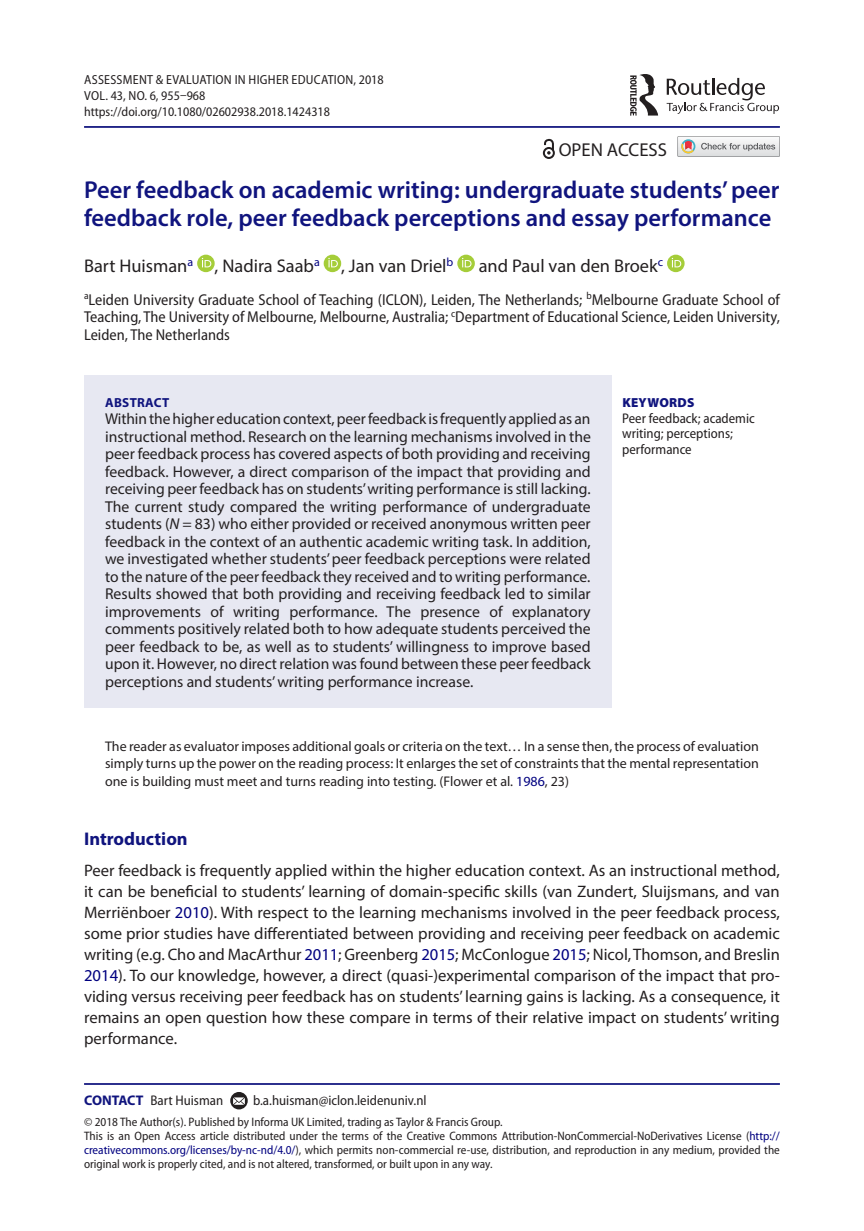
<style>
.page{position:relative;width:864px;height:1231px;background:#fff}
.page>*{position:absolute;margin:0;border:0;box-sizing:border-box;transform-origin:0 0}
.t1{font:600 24.5px/28px "Myriad Pro";color:#10147e}
.t2{font:18.72px "Myriad Pro";color:#231f20}
.t3{font:18.38px "Myriad Pro";color:#231f20}
.t4{font:700 18.38px "Myriad Pro";color:#10147e}
.t5{font:16.62px/21px "Myriad Pro";color:#231f20;text-align:justify}
.t6{font:15.75px/17.5px "Myriad Pro";color:#231f20;text-align:justify}
.t7{font:semi-condensed 15.75px/17.5px "Myriad Pro";color:#231f20;text-align:justify}
.t8{font:14px/17.5px "Myriad Pro";color:#231f20;text-align:justify}
.t9{font:semi-condensed 14px/15.8px "Myriad Pro";color:#231f20}
.t10{font:semi-condensed 13.12px/15.8px "Myriad Pro";color:#231f20}
.t11{font:700 13.12px "Myriad Pro";letter-spacing:.02em;color:#10147e}
.t12{font:900 13.12px "Myriad Pro";letter-spacing:.02em;color:#10147e}
.t13{font:semi-condensed 12.25px/14px "Myriad Pro";color:#231f20}
.s1{font-style:italic}
.s2{color:#000080}
.s3{font-weight:700;font-stretch:normal;color:#10147e}
</style>
<div class="page">
<hr style="left:84px;top:126px;width:695px;height:2px;background:#10147e">
<div style="left:84px;top:375px;width:527px;height:333px;background:#e7e8f2"></div>
<svg style="left:197px;top:254px;width:17px;height:18px"></svg>
<svg style="left:202px;top:258px;width:9px;height:9px"></svg>
<svg style="left:323px;top:254px;width:18px;height:18px"></svg>
<svg style="left:328px;top:258px;width:10px;height:9px"></svg>
<svg style="left:457px;top:254px;width:17px;height:18px"></svg>
<svg style="left:462px;top:258px;width:9px;height:9px"></svg>
<svg style="left:666px;top:254px;width:18px;height:18px"></svg>
<svg style="left:671px;top:258px;width:10px;height:9px"></svg>
<hr style="left:84px;top:1082px;width:695px;height:2px;background:#10147e">
<svg style="left:230px;top:1091px;width:18px;height:18px"></svg>
<svg style="left:233px;top:1097px;width:12px;height:7px"></svg>
<svg style="left:666px;top:78px;width:112px;height:36px"></svg>
<svg style="left:630px;top:74px;width:28px;height:42px"></svg>
<svg style="left:542px;top:139px;width:12px;height:20px"></svg>
<svg style="left:677px;top:136px;width:102px;height:20px"></svg>
<p class="t10" style="left:84px;top:72px;width:301px">Assessment &amp; Evaluation in Higher Education, 2018<br>VOL. 43, NO. 6, 955–968 https://doi.org/10.1080/02602938.2018.1424318</p>
<p class="t2" style="left:558px;top:138px;width:110px">OPEN ACCESS</p>
<h1 class="t1" style="left:84px;top:175px;width:696px">Peer feedback on academic writing: undergraduate students’ peer feedback role, peer feedback perceptions and essay performance</h1>
<p class="t3" style="left:84px;top:254px;width:370px">Bart Huisman<sup>a</sup> , Nadira Saab<sup>a</sup> , Jan van Driel<sup>b</sup></p>
<p class="t3" style="left:478px;top:254px;width:186px">and Paul van den Broek<sup>c</sup></p>
<p class="t7" style="left:84px;top:291px;width:306px"><sup>a</sup>Leiden University Graduate School of Teaching (ICLON</p>
<p class="t7" style="left:84px;top:291px;width:697px;text-indent:335px">), Leiden, The Netherlands; <sup>b</sup>Melbourne Graduate School of Teaching, The University of Melbourne, Melbourne, Australia; <sup>c</sup>Department of Educational Science, Leiden University, Leiden, The Netherlands</p>
<p class="t11" style="left:105px;top:393px;width:66px">ABSTRACT</p>
<p class="t6" style="left:105px;top:410px;width:487px">Within the higher education context, peer feedback is frequently applied as an instructional method. Research on the learning mechanisms involved in the peer feedback process has covered aspects of both providing and receiving feedback. However, a direct comparison of the impact that providing and receiving peer feedback has on students’ writing performance is still lacking.<br>The current study compared the writing performance of undergraduate students (<span class="s1">N</span> = 83) who either provided or received anonymous written peer feedback in the context of an authentic academic writing task. In addition, we investigated whether students’ peer feedback perceptions were related to the nature of the peer feedback they received and to writing performance.<br>Results showed that both providing and receiving feedback led to similar improvements of writing performance. The presence of explanatory comments positively related both to how adequate students perceived the peer feedback to be, as well as to students’ willingness to improve based upon it. However, no direct relation was found between these peer feedback perceptions and students’ writing performance increase.</p>
<p class="t12" style="left:622px;top:395px;width:74px">KEYWORDS</p>
<p class="t9" style="left:622px;top:410px;width:134px">Peer feedback; academic writing; perceptions; performance</p>
<p class="t8" style="left:105px;top:737px;width:655px">The reader as evaluator imposes additional goals or criteria on the text… In a sense then, the process of evaluation simply turns up the power on the reading process: It enlarges the set of constraints that the mental representation one is building must meet and turns reading into testing. (Flower et al. <span class="s2">1986</span>, 23)</p>
<p class="t4" style="left:84px;top:826px;width:105px">Introduction</p>
<p class="t5" style="left:84px;top:859px;width:697px">Peer feedback is frequently applied within the higher education context. As an instructional method, it can be beneficial to students’ learning of domain-specific skills (van Zundert, Sluijsmans, and van Merriënboer <span class="s2">2010</span>). With respect to the learning mechanisms involved in the peer feedback process, some prior studies have differentiated between providing and receiving peer feedback on academic writing (e.g. Cho and MacArthur <span class="s2">2011</span>; Greenberg <span class="s2">2015</span>; McConlogue <span class="s2">2015</span>; Nicol, Thomson, and Breslin <span class="s2">2014</span>). To our knowledge, however, a direct (quasi-)experimental comparison of the impact that pro&shy;viding versus receiving peer feedback has on students’ learning gains is lacking. As a consequence, it remains an open question how these compare in terms of their relative impact on students’ writing performance.</p>
<p class="t9" style="left:84px;top:1092px;width:141px"><span class="s3">CONTACT</span> Bart Huisman</p>
<p class="t9" style="left:253px;top:1092px;width:175px">b.a.huisman@iclon.leidenuniv.nl</p>
<p class="t13" style="left:84px;top:1114px;width:697px">© 2018 The Author(s). Published by Informa UK Limited, trading as Taylor &amp; Francis Group.<br>This is an Open Access article distributed under the terms of the Creative Commons Attribution-NonCommercial-NoDerivatives License (<span class="s2">http:// creativecommons.org/licenses/by-nc-nd/4.0/</span>), which permits non-commercial re-use, distribution, and reproduction in any medium, provided the original work is properly cited, and is not altered, transformed, or built upon in any way.</p>
</div>
